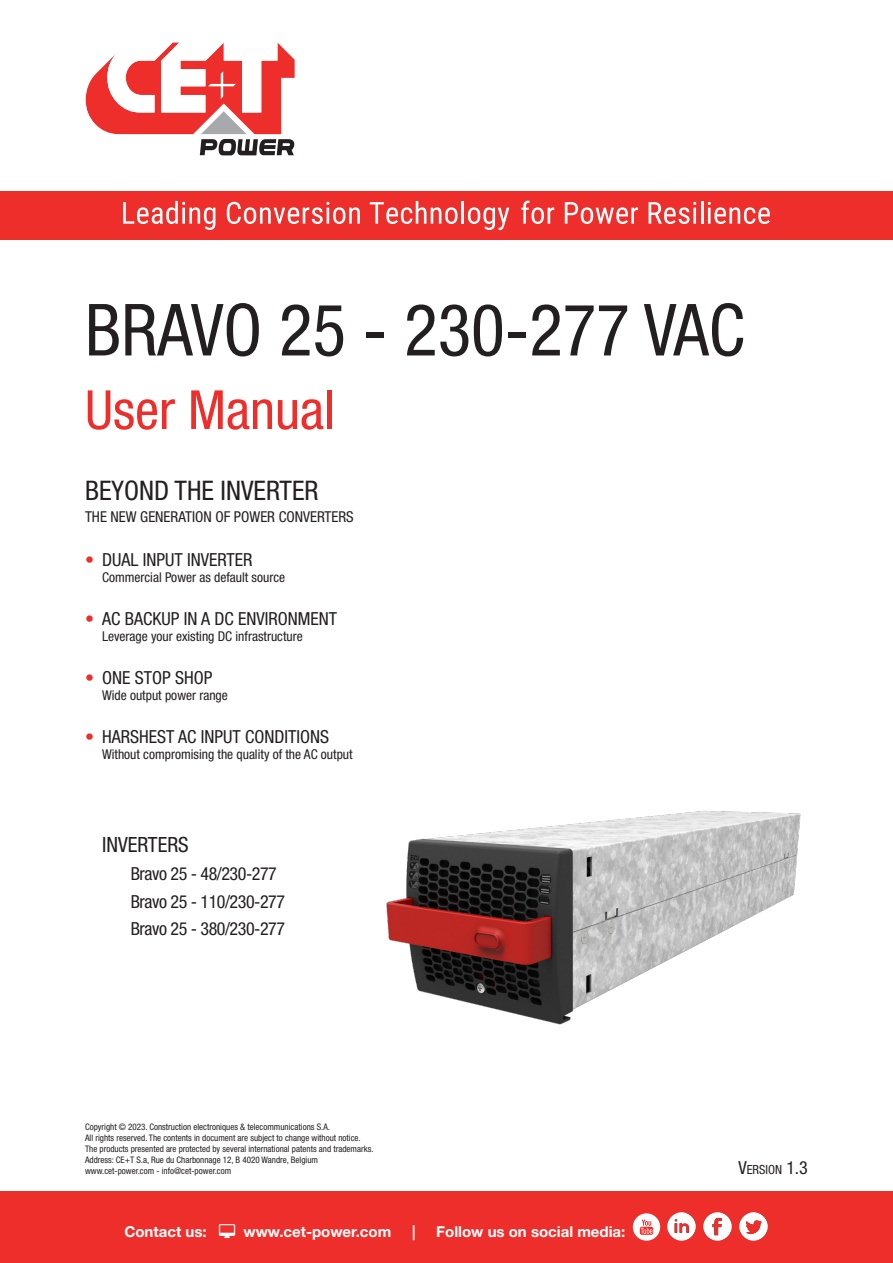
<style>
.page{position:relative;width:893px;height:1263px;background:#fff}
.page>*{position:absolute;margin:0;border:0;box-sizing:border-box;transform-origin:0 0}
.t1{font:condensed 72px "Helvetica Neue LT Std";color:#231f20}
.Version{font:condensed 54px "Helvetica Neue LT Std";color:#ee2e2b}
.Heading{font:condensed 27px "Helvetica Neue LT Std";color:#231f20}
.Sub_Heading{font:condensed 21px "Helvetica Neue LT Std";color:#231f20}
.Bullets_Para{font:condensed 18px "Helvetica Neue LT Std";color:#231f20}
.Bullets_Para-2{font:condensed 18px "Helvetica Neue LT Std";letter-spacing:-.025em;color:#231f20}
.t2{font:700 15px "Helvetica Neue LT Std";color:#fff}
.Sub_Heading-2{font:condensed 15px "Helvetica Neue LT Std";color:#231f20}
.Bullets_Para-3{font:condensed 13.5px "Helvetica Neue LT Std";color:#231f20}
.Bullets_Para-4{font:condensed 12.6px "Helvetica Neue LT Std";color:#231f20}
.Copyrights{font:condensed 9px/10.8px "Helvetica Neue LT Std";color:#231f20}
.s1{color:#ee2e2b}
.s2{font-size:18px}
</style>
<div class="page">
<img style="left:386px;top:810px;width:415px;height:215px">
<svg style="left:86px;top:43px;width:209px;height:112px"></svg>
<div style="left:0;top:191px;width:893px;height:48px;background:#ee2e2b"></div>
<svg style="left:123px;top:201px;width:92px;height:29px"></svg>
<svg style="left:227px;top:202px;width:133px;height:22px"></svg>
<svg style="left:370px;top:201px;width:87px;height:23px"></svg>
<hr style="left:461px;top:201px;width:3px;height:23px;background:#fff">
<svg style="left:468px;top:207px;width:41px;height:23px"></svg>
<svg style="left:521px;top:201px;width:33px;height:23px"></svg>
<svg style="left:565px;top:202px;width:73px;height:22px"></svg>
<svg style="left:649px;top:202px;width:47px;height:22px"></svg>
<hr style="left:701px;top:201px;width:2px;height:23px;background:#fff">
<svg style="left:708px;top:202px;width:62px;height:22px"></svg>
<div style="left:0;top:1191px;width:893px;height:72px;background:#ee2e2b"></div>
<img style="left:703px;top:1212px;width:29px;height:29px">
<svg style="left:633px;top:1213px;width:27px;height:28px"></svg>
<img style="left:739px;top:1212px;width:29px;height:29px">
<img style="left:667px;top:1212px;width:29px;height:29px">
<p class="t1" style="left:85px;top:288px;width:661px">BRAVO 25 - 230-277 VAC</p>
<p class="Version" style="left:85px;top:379px;width:251px">User Manual</p>
<p class="Heading" style="left:85px;top:475px;width:235px">BEYOND THE INVERTER</p>
<p class="Sub_Heading-2" style="left:85px;top:508px;width:270px">THE NEW GENERATION OF POWER CONVERTERS</p>
<p class="Bullets_Para" style="left:85px;top:549px;width:169px"><span class="s1">•</span> DUAL INPUT INVERTER</p>
<p class="Bullets_Para-3" style="left:102px;top:569px;width:185px">Commercial Power as default source</p>
<p class="Bullets_Para" style="left:85px;top:608px;width:254px"><span class="s1">•</span> AC BACKUP IN A DC ENVIRONMENT</p>
<p class="Bullets_Para-3" style="left:102px;top:628px;width:202px">Leverage your existing DC infrastructure</p>
<p class="Bullets_Para" style="left:85px;top:667px;width:129px"><span class="s1">•</span> ONE STOP SHOP</p>
<p class="Bullets_Para-3" style="left:102px;top:687px;width:127px">Wide output power range</p>
<p class="Bullets_Para" style="left:85px;top:726px;width:246px"><span class="s1">•</span> HARSHEST AC INPUT CONDITIONS</p>
<p class="Bullets_Para-3" style="left:102px;top:746px;width:252px">Without compromising the quality of the AC output</p>
<p class="Sub_Heading" style="left:102px;top:833px;width:88px">INVERTERS</p>
<p class="Bullets_Para-2" style="left:131px;top:864px;width:148px">Bravo 25 - 48/230-277</p>
<p class="Bullets_Para-2" style="left:131px;top:891px;width:156px">Bravo 25 - 110/230-277</p>
<p class="Bullets_Para-2" style="left:131px;top:918px;width:156px">Bravo 25 - 380/230-277</p>
<p class="Copyrights" style="left:85px;top:1122px;width:277px">Copyright © 2023. Construction electroniques &amp; telecommunications S.A.<br>All rights reserved. The contents in document are subject to change without notice.</p>
<p class="Copyrights" style="left:85px;top:1143px;width:290px">The products presented are protected by several international patents and trademarks.</p>
<p class="Copyrights" style="left:85px;top:1154px;width:234px">Address: CE+T S.a, Rue du Charbonnage 12, B 4020 Wandre, Belgium</p>
<p class="Copyrights" style="left:85px;top:1165px;width:148px">www.cet-power.com - info@cet-power.com</p>
<h3 class="t2" style="left:124px;top:1222px;width:84px">Contact us:</h3>
<h3 class="t2" style="left:244px;top:1222px;width:149px">www.cet-power.com</h3>
<h3 class="t2" style="left:412px;top:1222px;width:5px">|</h3>
<h3 class="t2" style="left:436px;top:1222px;width:191px">Follow us on social media:</h3>
<p class="Bullets_Para-4" style="left:738px;top:1162px;width:71px"><span class="s2">V</span>ERSION <span class="s2">1.3</span></p>
</div>
